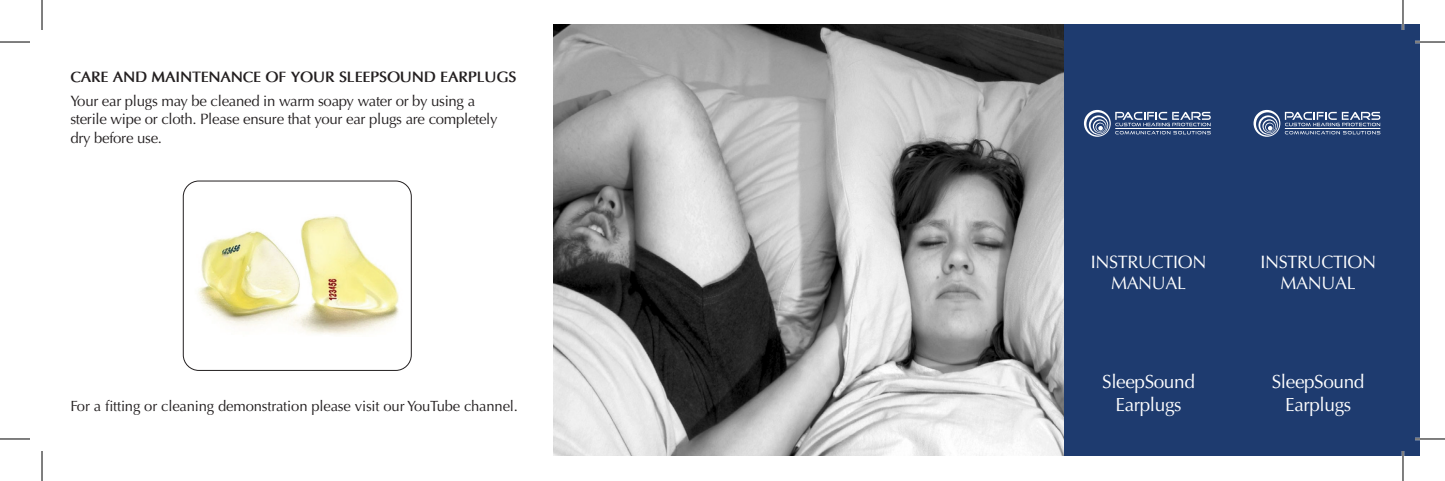
<style>
.page{position:relative;width:1445px;height:481px;background:#fff}
.page>*{position:absolute;margin:0;border:0;box-sizing:border-box;transform-origin:0 0}
.t1{font:19px/22.8px "Optima LT Std";letter-spacing:-.02em;color:#fff;text-align:center}
.t2{font:18px/21.6px "Optima LT Std";letter-spacing:-.02em;color:#fff;text-align:center}
.t3{font:15px/18.4px "Optima LT Std";letter-spacing:-.02em;color:#231f20}
.t4{font:700 15px "Optima";letter-spacing:-.02em;color:#231f20}
.t5{font:14.8px "Optima LT Std";letter-spacing:-.01em;color:#231f20}
</style>
<div class="page">
<div style="left:1063px;top:25px;width:357px;height:431px;background:#1e3b6f"></div>
<img style="left:198px;top:216px;width:201px;height:119px">
<svg style="left:1084px;top:110px;width:126px;height:27px"></svg>
<img style="left:553px;top:25px;width:510px;height:431px">
<div style="left:183px;top:180px;width:229px;height:191px;border:1px solid #231f20;border-radius:16px"></div>
<svg style="left:1253px;top:110px;width:127px;height:27px"></svg>
<hr style="left:1415px;top:41px;width:30px;height:2px;background:#fff">
<hr style="left:1415px;top:438px;width:30px;height:2px;background:#fff">
<hr style="left:1401px;top:0;width:3px;height:30px;background:#fff">
<hr style="left:1401px;top:451px;width:3px;height:30px;background:#fff">
<hr style="left:0;top:42px;width:30px;height:1px;background:#000">
<hr style="left:1415px;top:42px;width:30px;height:1px;background:#000">
<hr style="left:0;top:439px;width:30px;height:1px;background:#000">
<hr style="left:1415px;top:439px;width:30px;height:1px;background:#000">
<hr style="left:42px;top:0;width:1px;height:30px;background:#000">
<hr style="left:42px;top:451px;width:1px;height:30px;background:#000">
<hr style="left:1402px;top:0;width:1px;height:30px;background:#000">
<hr style="left:1402px;top:451px;width:1px;height:30px;background:#000">
<p class="t4" style="left:70px;top:68px;width:448px">CARE AND MAINTENANCE OF YOUR SLEEPSOUND EARPLUGS</p>
<p class="t3" style="left:70px;top:92px;width:429px">Your ear plugs may be cleaned in warm soapy water or by using a sterile wipe or cloth. Please ensure that your ear plugs are completely dry before use.</p>
<p class="t2" style="left:1091px;top:251px;width:117px">INSTRUCTION<br>MANUAL</p>
<p class="t2" style="left:1260px;top:251px;width:117px">INSTRUCTION<br>MANUAL</p>
<p class="t1" style="left:1102px;top:371px;width:94px">SleepSound<br>Earplugs</p>
<p class="t1" style="left:1272px;top:371px;width:94px">SleepSound</p>
<p class="t5" style="left:70px;top:397px;width:449px">For a fitting or cleaning demonstration please visit our YouTube channel.</p>
<p class="t1" style="left:1285px;top:394px;width:67px">Earplugs</p>
</div>
